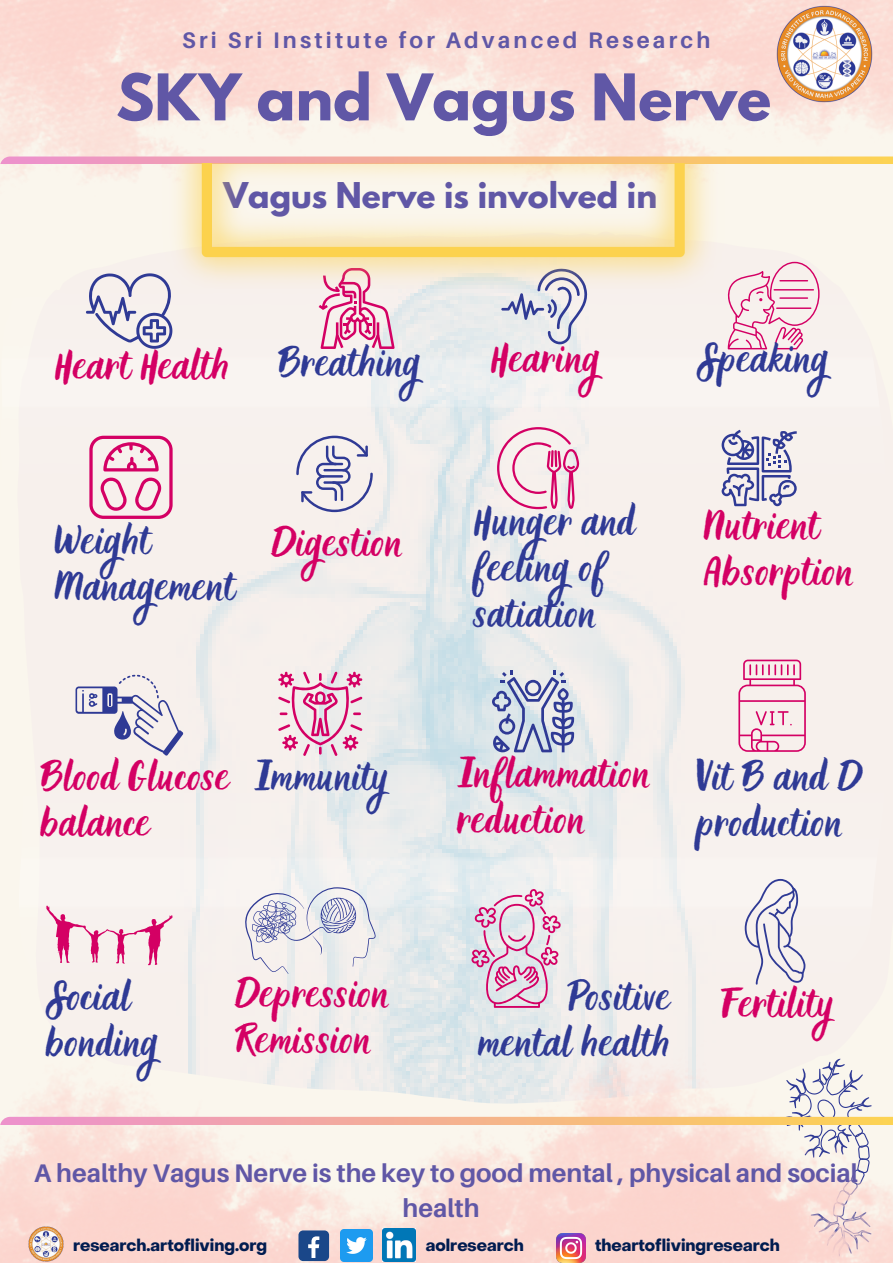
<style>
.page{position:relative;width:893px;height:1264px;background:#fff}
.page>*{position:absolute;margin:0;border:0;box-sizing:border-box;transform-origin:0 0}
.t1{font:700 57px "League Spartan";color:#6057a6}
.t2{font:33px/46px "Holla";color:#2f3a95}
.t3{font:33px/46px "Holla";color:#d40064}
.t4{font:700 31.5px "League Spartan";color:#6057a6}
.t5{font:700 25.5px/34.8px "Aileron";color:#6057a6;text-align:center}
.t6{font:700 22.5px "Aileron";letter-spacing:.145em;color:#6057a6}
.t7{font:700 16.65px "Object Sans";color:#011c50}
</style>
<div class="page">
<img style="left:0;top:278px;width:892px;height:688px">
<img style="left:0;top:959px;width:733px;height:303px">
<img style="left:773px;top:3px;width:102px;height:102px">
<svg style="left:0;top:156px;width:892px;height:8px"></svg>
<img style="left:27px;top:1260px;width:38px;height:2px">
<img style="left:556px;top:1260px;width:29px;height:2px">
<svg style="left:0;top:1054px;width:892px;height:206px"></svg>
<img style="left:340px;top:1229px;width:32px;height:32px">
<img style="left:382px;top:1228px;width:33px;height:33px">
<svg style="left:86px;top:273px;width:86px;height:76px"></svg>
<svg style="left:89px;top:435px;width:84px;height:84px"></svg>
<svg style="left:318px;top:289px;width:76px;height:60px"></svg>
<svg style="left:296px;top:435px;width:77px;height:77px"></svg>
<svg style="left:497px;top:427px;width:82px;height:82px"></svg>
<svg style="left:721px;top:430px;width:75px;height:76px"></svg>
<svg style="left:501px;top:289px;width:87px;height:55px"></svg>
<svg style="left:725px;top:262px;width:94px;height:87px"></svg>
<svg style="left:76px;top:674px;width:107px;height:81px"></svg>
<svg style="left:278px;top:671px;width:84px;height:85px"></svg>
<svg style="left:492px;top:670px;width:82px;height:82px"></svg>
<svg style="left:738px;top:659px;width:67px;height:92px"></svg>
<svg style="left:46px;top:905px;width:127px;height:60px"></svg>
<svg style="left:245px;top:887px;width:130px;height:86px"></svg>
<svg style="left:471px;top:888px;width:90px;height:119px"></svg>
<svg style="left:744px;top:879px;width:61px;height:105px"></svg>
<img style="left:162px;top:164px;width:563px;height:125px">
<p class="t6" style="left:182px;top:27px;width:529px">Sri Sri Institute for Advanced Research</p>
<p class="t1" style="left:116px;top:69px;width:656px">SKY and Vagus Nerve</p>
<p class="t4" style="left:223px;top:180px;width:435px">Vagus Nerve is involved in</p>
<p class="t3" style="left:55px;top:342px;width:176px">Heart Health</p>
<p class="t2" style="left:278px;top:340px;width:144px">Breathing</p>
<p class="t3" style="left:491px;top:335px;width:111px">Hearing</p>
<p class="t2" style="left:697px;top:335px;width:133px">Speaking</p>
<p class="t2" style="left:55px;top:517px;width:182px">Weight<br>Management</p>
<p class="t3" style="left:271px;top:519px;width:133px">Digestion</p>
<p class="t2" style="left:474px;top:498px;width:164px">Hunger and feeling of satiation</p>
<p class="t3" style="left:703px;top:502px;width:151px">Nutrient<br>Absorption</p>
<p class="t3" style="left:40px;top:754px;width:191px">Blood Glucose balance</p>
<p class="t2" style="left:254px;top:754px;width:136px">Immunity</p>
<p class="t3" style="left:457px;top:750px;width:194px">Inflammation reduction</p>
<p class="t2" style="left:697px;top:753px;width:167px">Vit B and D production</p>
<p class="t2" style="left:46px;top:973px;width:115px">Social bonding</p>
<p class="t3" style="left:235px;top:970px;width:156px">Depression<br>Remission</p>
<p class="t2" style="left:478px;top:973px;width:194px;text-align:right">Positive mental health</p>
<p class="t3" style="left:721px;top:980px;width:114px">Fertility</p>
<p class="t5" style="left:34px;top:1155px;width:825px">A healthy Vagus Nerve is the key to good mental , physical and social health</p>
<p class="t7" style="left:73px;top:1238px;width:196px">research.artofliving.org</p>
<p class="t7" style="left:426px;top:1238px;width:99px">aolresearch</p>
<p class="t7" style="left:595px;top:1238px;width:186px">theartoflivingresearch</p>
</div>
